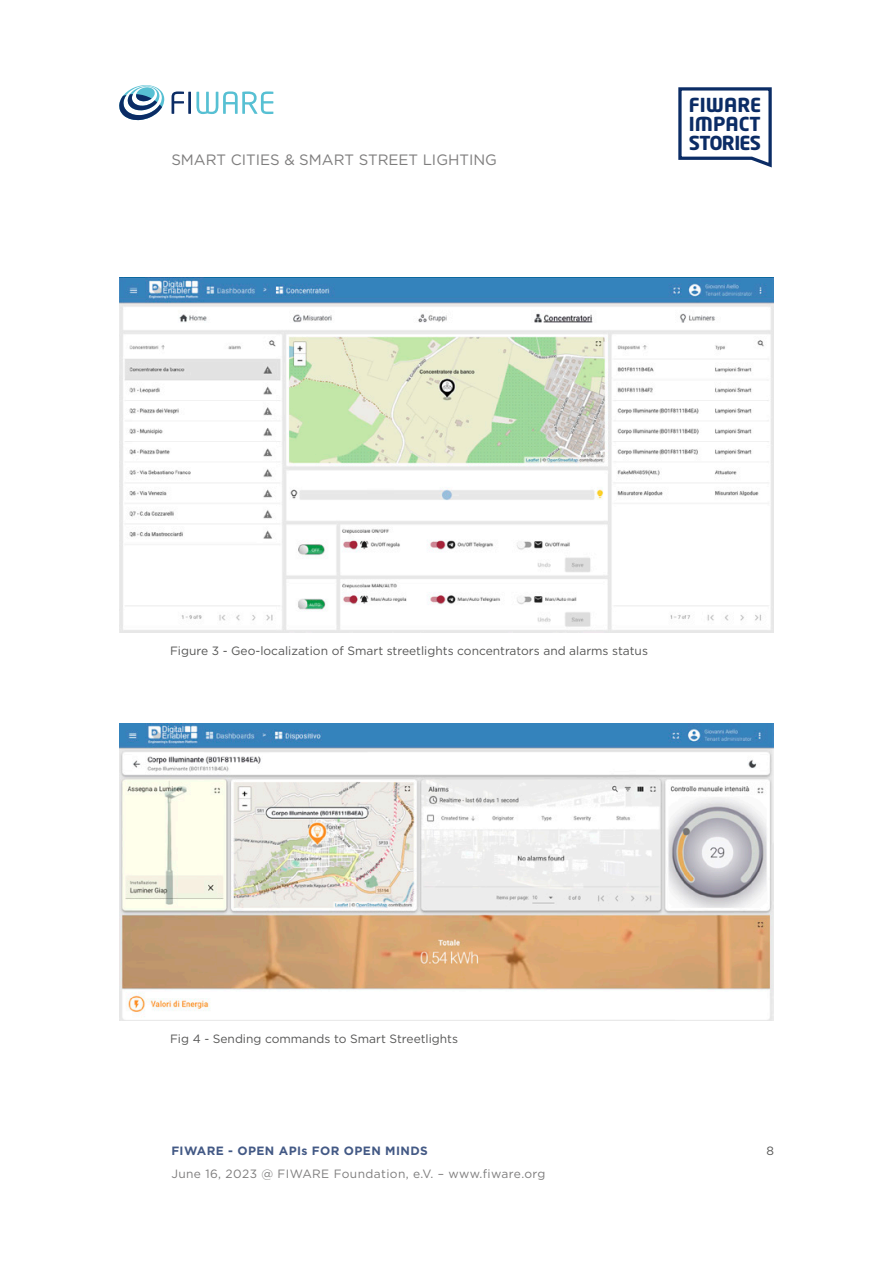
<style>
.page{position:relative;width:893px;height:1263px;background:#fff}
.page>*{position:absolute;margin:0;border:0;box-sizing:border-box;transform-origin:0 0}
.t1{font:700 19.05px/19px "Neo Tech Std";color:#0b2c65;text-align:justify}
.Title_Header{font:15px "Gotham";color:#7e7d7d}
.t2{font:12px "Gotham";color:#565655}
.t3{font:12px "Gotham";letter-spacing:.035em;color:#7e7d7d}
.t4{font:700 12px "Gotham";letter-spacing:.035em;color:#435985}
</style>
<div class="page">
<img style="left:119px;top:278px;width:655px;height:354px">
<img style="left:119px;top:723px;width:655px;height:297px">
<svg style="left:119px;top:85px;width:45px;height:35px"></svg>
<svg style="left:172px;top:91px;width:12px;height:23px"></svg>
<hr style="left:188px;top:92px;width:3px;height:22px;background:#0b2c65">
<svg style="left:196px;top:91px;width:77px;height:23px"></svg>
<svg style="left:678px;top:87px;width:94px;height:81px"></svg>
<p class="Title_Header" style="left:171px;top:150px;width:327px">SMART CITIES &amp; SMART STREET LIGHTING</p>
<h1 class="t1" style="left:689px;top:95px;width:74px">FIWARE IMPACT STORIES</h1>
<p class="t2" style="left:170px;top:643px;width:479px">Figure 3 - Geo-localization of Smart streetlights concentrators and alarms status</p>
<p class="t2" style="left:170px;top:1031px;width:290px">Fig 4 - Sending commands to Smart Streetlights</p>
<p class="t4" style="left:171px;top:1143px;width:258px">FIWARE - OPEN APIs FOR OPEN MINDS</p>
<p class="t3" style="left:171px;top:1166px;width:376px">June 16, 2023 @ FIWARE Foundation, e.V. – www.fiware.org</p>
<p class="t2" style="left:766px;top:1143px;width:9px">8</p>
</div>
